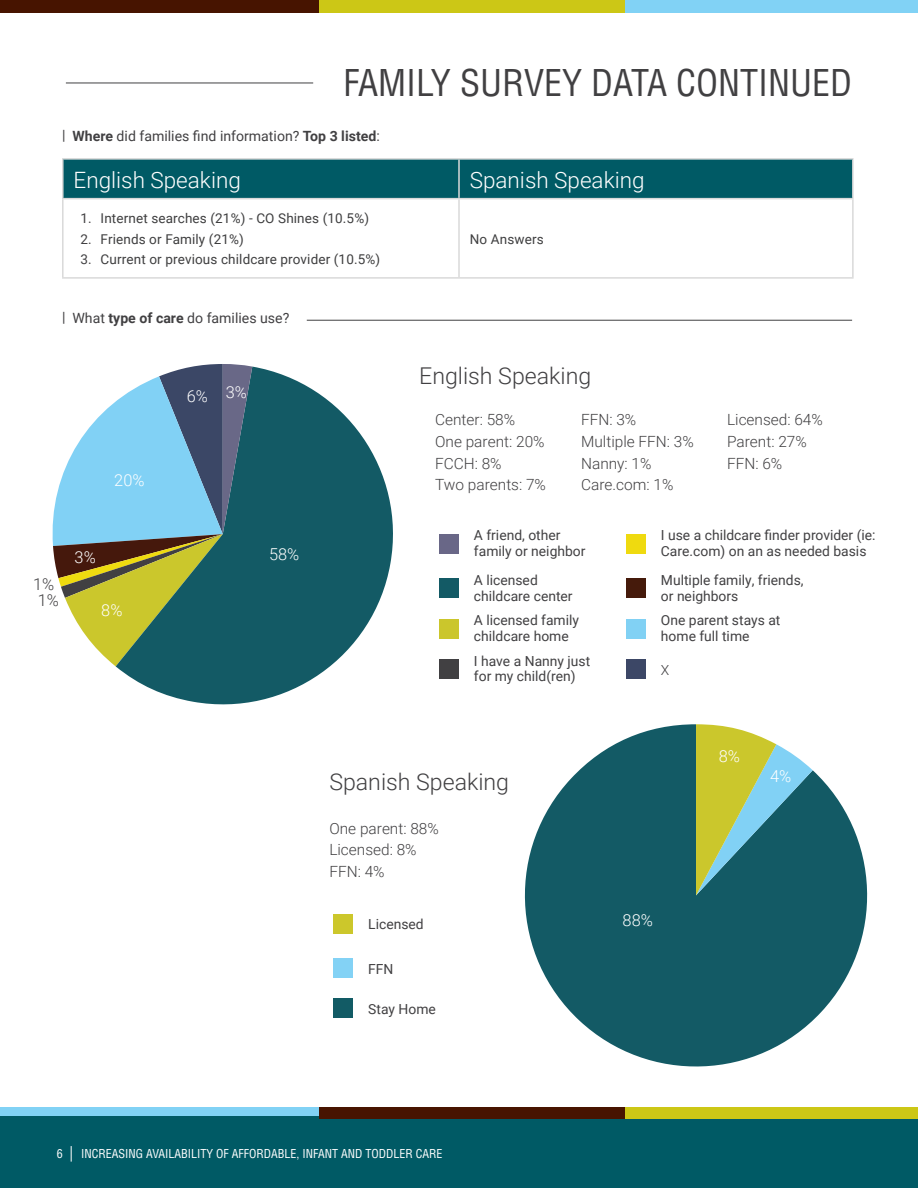
<style>
.page{position:relative;width:918px;height:1188px;background:#fff}
.page>*{position:absolute;margin:0;border:0;box-sizing:border-box;transform-origin:0 0}
.t1{font:condensed 36px "Helvetica LT Std";color:#414042}
.t2{font:300 23.1px "Roboto";color:#414042}
.t3{font:300 22.5px "Roboto";color:#fff}
.t4{font:300 16.5px "Roboto";color:#fff}
.t5{font:300 16.35px "Roboto";color:#fff}
.t6{font:300 16.35px "Roboto";color:#414042}
.t7{font:300 15.45px/21.6px "Roboto";color:#414042}
.t8{font:14.1px "Roboto";color:#414042}
.t9{font:13.95px/15.5px "Roboto";color:#414042}
.t10{font:300 13.95px "Roboto";color:#414042}
.t11{font:13.5px "Roboto";letter-spacing:.01em;color:#3e3e3f}
.t12{font:condensed 12px "Helvetica LT Std";color:#fff}
.s1{font-weight:700}
.s2{color:#414042}
</style>
<div class="page">
<div style="left:0;top:1107px;width:918px;height:81px;background:#005a65"></div>
<svg style="left:71px;top:1146px;width:1px;height:16px"></svg>
<div style="left:0;top:1107px;width:319px;height:9px;background:#81d2f5"></div>
<div style="left:319px;top:1107px;width:306px;height:11px;background:#471400"></div>
<div style="left:625px;top:1107px;width:293px;height:11px;background:#ccc716"></div>
<div style="left:0;top:0;width:319px;height:13px;background:#471400"></div>
<div style="left:319px;top:0;width:306px;height:13px;background:#ccc716"></div>
<div style="left:625px;top:0;width:293px;height:13px;background:#81d2f5"></div>
<div style="left:334px;top:914px;width:19px;height:19px;background:#ccc72b"></div>
<div style="left:334px;top:958px;width:19px;height:20px;background:#83d2f5"></div>
<div style="left:334px;top:999px;width:19px;height:19px;background:#125b65"></div>
<hr style="left:66px;top:83px;width:247px;height:1px;background:#414042">
<div style="left:64px;top:160px;width:788px;height:38px;background:#005a65"></div>
<hr style="left:62px;top:158px;width:397px;height:2px;background:#d9d9d9">
<hr style="left:62px;top:160px;width:2px;height:38px;background:#d9d9d9">
<hr style="left:459px;top:158px;width:395px;height:2px;background:#d9d9d9">
<hr style="left:458px;top:160px;width:2px;height:38px;background:#d9d9d9">
<hr style="left:852px;top:160px;width:2px;height:38px;background:#d9d9d9">
<hr style="left:62px;top:198px;width:397px;height:1px;background:#d9d9d9">
<hr style="left:62px;top:199px;width:2px;height:78px;background:#d9d9d9">
<hr style="left:459px;top:198px;width:395px;height:1px;background:#d9d9d9">
<hr style="left:458px;top:199px;width:2px;height:78px;background:#d9d9d9">
<hr style="left:852px;top:199px;width:2px;height:78px;background:#d9d9d9">
<hr style="left:62px;top:277px;width:397px;height:2px;background:#d9d9d9">
<hr style="left:459px;top:277px;width:395px;height:2px;background:#d9d9d9">
<svg style="left:116px;top:367px;width:277px;height:338px;fill:#135a65"></svg>
<svg style="left:52px;top:364px;width:200px;height:302px"></svg>
<div style="left:439px;top:534px;width:20px;height:19px;background:#696787"></div>
<div style="left:439px;top:579px;width:20px;height:19px;background:#135a65"></div>
<div style="left:439px;top:619px;width:20px;height:19px;background:#cbc62c"></div>
<div style="left:439px;top:659px;width:20px;height:20px;background:#414042"></div>
<div style="left:626px;top:534px;width:20px;height:19px;background:#efda0f"></div>
<div style="left:626px;top:579px;width:20px;height:19px;background:#451a0b"></div>
<div style="left:626px;top:619px;width:20px;height:19px;background:#81d1f4"></div>
<div style="left:626px;top:659px;width:20px;height:20px;background:#3c4766"></div>
<svg style="left:524px;top:724px;width:344px;height:343px;fill:#135a65"></svg>
<svg style="left:696px;top:724px;width:117px;height:171px;background:#7ea679"></svg>
<hr style="left:307px;top:320px;width:545px;height:1px;background:#414042">
<p class="t1" style="left:344px;top:60px;width:510px">FAMILY SURVEY DATA CONTINUED</p>
<p class="t8" style="left:62px;top:126px;width:319px">| <span class="s1">Where</span> did families find information? <span class="s1">Top 3 listed</span>:</p>
<p class="t3" style="left:74px;top:165px;width:169px">English Speaking</p>
<p class="t3" style="left:470px;top:165px;width:176px">Spanish Speaking</p>
<p class="t11" style="left:80px;top:209px;width:290px"><span class="s2">1.</span> Internet searches (21%) - CO Shines (10.5%)</p>
<p class="t11" style="left:80px;top:229px;width:165px"><span class="s2">2.</span> Friends or Family (21%)</p>
<p class="t11" style="left:80px;top:250px;width:301px"><span class="s2">3.</span> Current or previous childcare provider (10.5%)</p>
<p class="t11" style="left:470px;top:229px;width:75px">No Answers</p>
<p class="t8" style="left:62px;top:309px;width:229px">| What <span class="s1">type of care</span> do families use?</p>
<p class="t5" style="left:114px;top:468px;width:32px">20%</p>
<p class="t6" style="left:33px;top:572px;width:23px">1%</p>
<p class="t6" style="left:38px;top:588px;width:23px">1%</p>
<p class="t5" style="left:75px;top:546px;width:23px">3%</p>
<p class="t5" style="left:101px;top:599px;width:23px">8%</p>
<p class="t5" style="left:187px;top:385px;width:23px">6%</p>
<p class="t5" style="left:226px;top:381px;width:23px">3%</p>
<p class="t5" style="left:269px;top:543px;width:32px">58%</p>
<p class="t2" style="left:419px;top:359px;width:174px">English Speaking</p>
<p class="t7" style="left:435px;top:409px;width:82px">Center: 58%</p>
<p class="t7" style="left:435px;top:430px;width:111px">One parent: 20%</p>
<p class="t7" style="left:435px;top:452px;width:68px">FCCH: 8%</p>
<p class="t7" style="left:435px;top:473px;width:112px">Two parents: 7%</p>
<p class="t7" style="left:581px;top:409px;width:114px">FFN: 3%<br>Multiple FFN: 3%<br>Nanny: 1%<br>Care.com: 1%</p>
<p class="t7" style="left:727px;top:409px;width:97px">Licensed: 64%<br>Parent: 27%<br>FFN: 6%</p>
<p class="t9" style="left:474px;top:527px;width:113px">A friend, other family or neighbor</p>
<p class="t9" style="left:474px;top:572px;width:100px">A licensed childcare center</p>
<p class="t9" style="left:474px;top:612px;width:107px">A licensed family childcare home</p>
<p class="t9" style="left:474px;top:652px;width:118px">I have a Nanny just for my child(ren)</p>
<p class="t2" style="left:329px;top:766px;width:181px">Spanish Speaking</p>
<p class="t7" style="left:329px;top:817px;width:111px">One parent: 88%</p>
<p class="t7" style="left:329px;top:838px;width:89px">Licensed: 8%</p>
<p class="t7" style="left:329px;top:860px;width:57px">FFN: 4%</p>
<p class="t9" style="left:368px;top:916px;width:57px">Licensed</p>
<p class="t9" style="left:368px;top:961px;width:27px">FFN</p>
<p class="t9" style="left:368px;top:1001px;width:69px">Stay Home</p>
<p class="t9" style="left:661px;top:527px;width:216px">I use a childcare finder provider (ie:<br>Care.com) on an as needed basis</p>
<p class="t9" style="left:661px;top:572px;width:144px">Multiple family, friends, or neighbors</p>
<p class="t9" style="left:661px;top:612px;width:121px">One parent stays at home full time</p>
<p class="t10" style="left:661px;top:660px;width:10px">X</p>
<p class="t4" style="left:719px;top:745px;width:23px">8%</p>
<p class="t4" style="left:770px;top:764px;width:23px">4%</p>
<p class="t4" style="left:623px;top:909px;width:32px">88%</p>
<p class="t12" style="left:57px;top:1146px;width:7px">6</p>
<p class="t12" style="left:81px;top:1146px;width:363px">INCREASING AVAILABILITY OF AFFORDABLE, INFANT AND TODDLER CARE</p>
</div>
